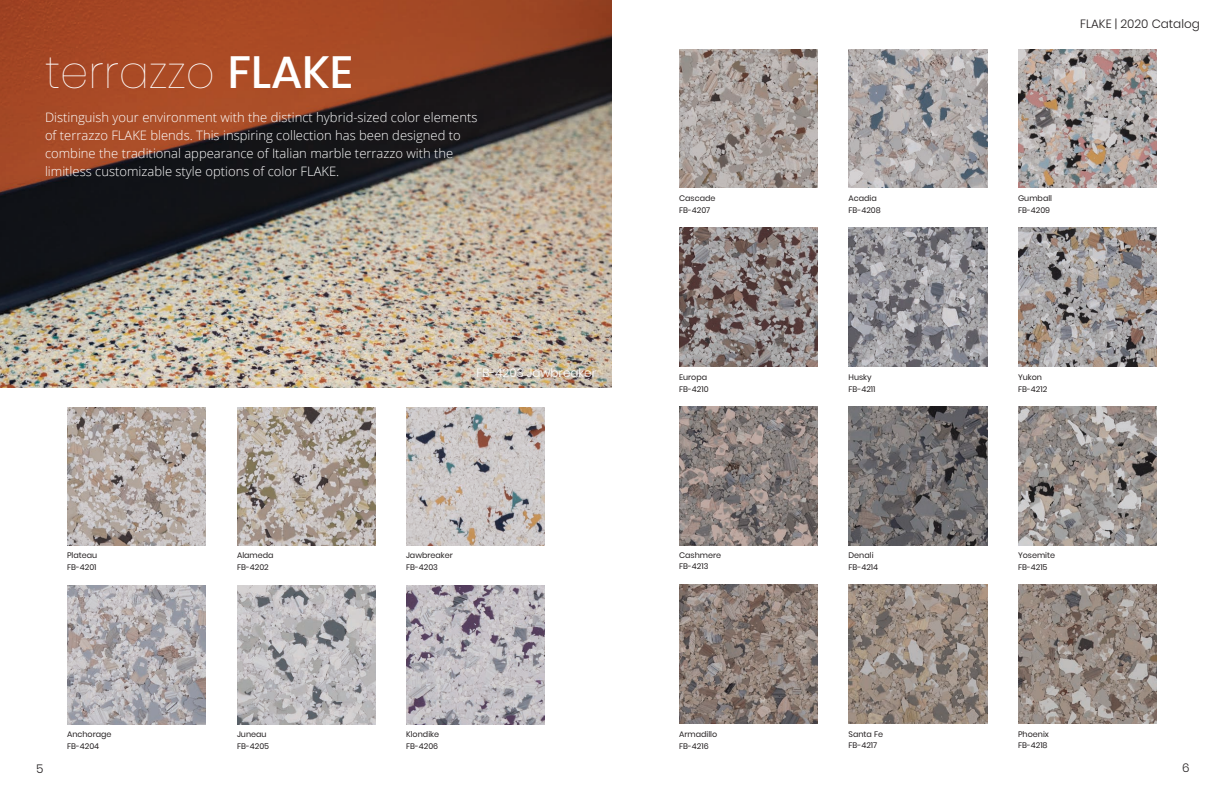
<style>
.page{position:relative;width:1224px;height:792px;background:#fff}
.page>*{position:absolute;margin:0;border:0;box-sizing:border-box;transform-origin:0 0}
.t1{font:100 45px "Poppins";color:#fff}
.t2{font:300 13px/18px "Open Sans";color:#fff}
.t3{font:300 12px "Poppins";color:#231f20}
.t4{font:300 12px "Poppins";color:#fff}
.t5{font:8px "Poppins";color:#231f20}
.s1{font-weight:500}
</style>
<div class="page">
<img style="left:0;top:0;width:612px;height:388px">
<img style="left:679px;top:49px;width:139px;height:139px">
<img style="left:1018px;top:49px;width:139px;height:139px">
<img style="left:849px;top:49px;width:138px;height:139px">
<img style="left:679px;top:228px;width:139px;height:138px">
<img style="left:1018px;top:228px;width:139px;height:138px">
<img style="left:849px;top:228px;width:138px;height:138px">
<img style="left:67px;top:586px;width:139px;height:138px">
<img style="left:406px;top:586px;width:139px;height:138px">
<img style="left:237px;top:586px;width:139px;height:138px">
<img style="left:679px;top:585px;width:139px;height:139px">
<img style="left:1018px;top:585px;width:139px;height:139px">
<img style="left:849px;top:585px;width:138px;height:139px">
<img style="left:67px;top:407px;width:139px;height:139px">
<img style="left:406px;top:407px;width:139px;height:139px">
<img style="left:237px;top:407px;width:139px;height:139px">
<img style="left:679px;top:406px;width:139px;height:139px">
<img style="left:1018px;top:406px;width:139px;height:139px">
<img style="left:849px;top:406px;width:138px;height:139px">
<p class="t3" style="left:1080px;top:17px;width:121px">FLAKE | 2020 Catalog</p>
<p class="t1" style="left:45px;top:46px;width:309px">terrazzo <span class="s1">FLAKE</span></p>
<p class="t2" style="left:45px;top:107px;width:434px">Distinguish your environment with the distinct hybrid-sized color elements of terrazzo FLAKE blends. This inspiring collection has been designed to combine the traditional appearance of Italian marble terrazzo with the limitless customizable style options of color FLAKE.</p>
<p class="t5" style="left:679px;top:194px;width:38px">Cascade</p>
<p class="t5" style="left:679px;top:206px;width:33px">FB-4207</p>
<p class="t5" style="left:849px;top:194px;width:30px">Acadia</p>
<p class="t5" style="left:849px;top:206px;width:34px">FB-4208</p>
<p class="t5" style="left:1018px;top:194px;width:36px">Gumball</p>
<p class="t5" style="left:1018px;top:206px;width:34px">FB-4209</p>
<p class="t4" style="left:477px;top:366px;width:121px">FB-4203 Jawbreaker</p>
<p class="t5" style="left:679px;top:373px;width:30px">Europa</p>
<p class="t5" style="left:679px;top:385px;width:31px">FB-4210</p>
<p class="t5" style="left:849px;top:373px;width:25px">Husky</p>
<p class="t5" style="left:849px;top:385px;width:28px">FB-4211</p>
<p class="t5" style="left:1018px;top:373px;width:26px">Yukon</p>
<p class="t5" style="left:1018px;top:385px;width:31px">FB-4212</p>
<p class="t5" style="left:67px;top:551px;width:32px">Plateau</p>
<p class="t5" style="left:67px;top:563px;width:31px">FB-4201</p>
<p class="t5" style="left:237px;top:551px;width:38px">Alameda</p>
<p class="t5" style="left:237px;top:563px;width:33px">FB-4202</p>
<p class="t5" style="left:406px;top:551px;width:48px">Jawbreaker</p>
<p class="t5" style="left:406px;top:563px;width:33px">FB-4203</p>
<p class="t5" style="left:679px;top:551px;width:44px">Cashmere</p>
<p class="t5" style="left:679px;top:562px;width:31px">FB-4213</p>
<p class="t5" style="left:849px;top:551px;width:27px">Denali</p>
<p class="t5" style="left:849px;top:563px;width:31px">FB-4214</p>
<p class="t5" style="left:1018px;top:551px;width:39px">Yosemite</p>
<p class="t5" style="left:1018px;top:563px;width:31px">FB-4215</p>
<p class="t5" style="left:67px;top:730px;width:46px">Anchorage</p>
<p class="t5" style="left:67px;top:742px;width:34px">FB-4204</p>
<p class="t5" style="left:237px;top:730px;width:31px">Juneau</p>
<p class="t5" style="left:237px;top:742px;width:34px">FB-4205</p>
<p class="t5" style="left:406px;top:730px;width:35px">Klondike</p>
<p class="t5" style="left:406px;top:742px;width:34px">FB-4206</p>
<p class="t5" style="left:679px;top:729px;width:40px">Armadillo</p>
<p class="t5" style="left:679px;top:741px;width:31px">FB-4216</p>
<p class="t5" style="left:849px;top:729px;width:36px">Santa Fe</p>
<p class="t5" style="left:849px;top:740px;width:30px">FB-4217</p>
<p class="t5" style="left:1018px;top:729px;width:32px">Phoenix</p>
<p class="t5" style="left:1018px;top:740px;width:31px">FB-4218</p>
<p class="t3" style="left:36px;top:762px;width:9px">5</p>
<p class="t3" style="left:1182px;top:760px;width:9px">6</p>
</div>
